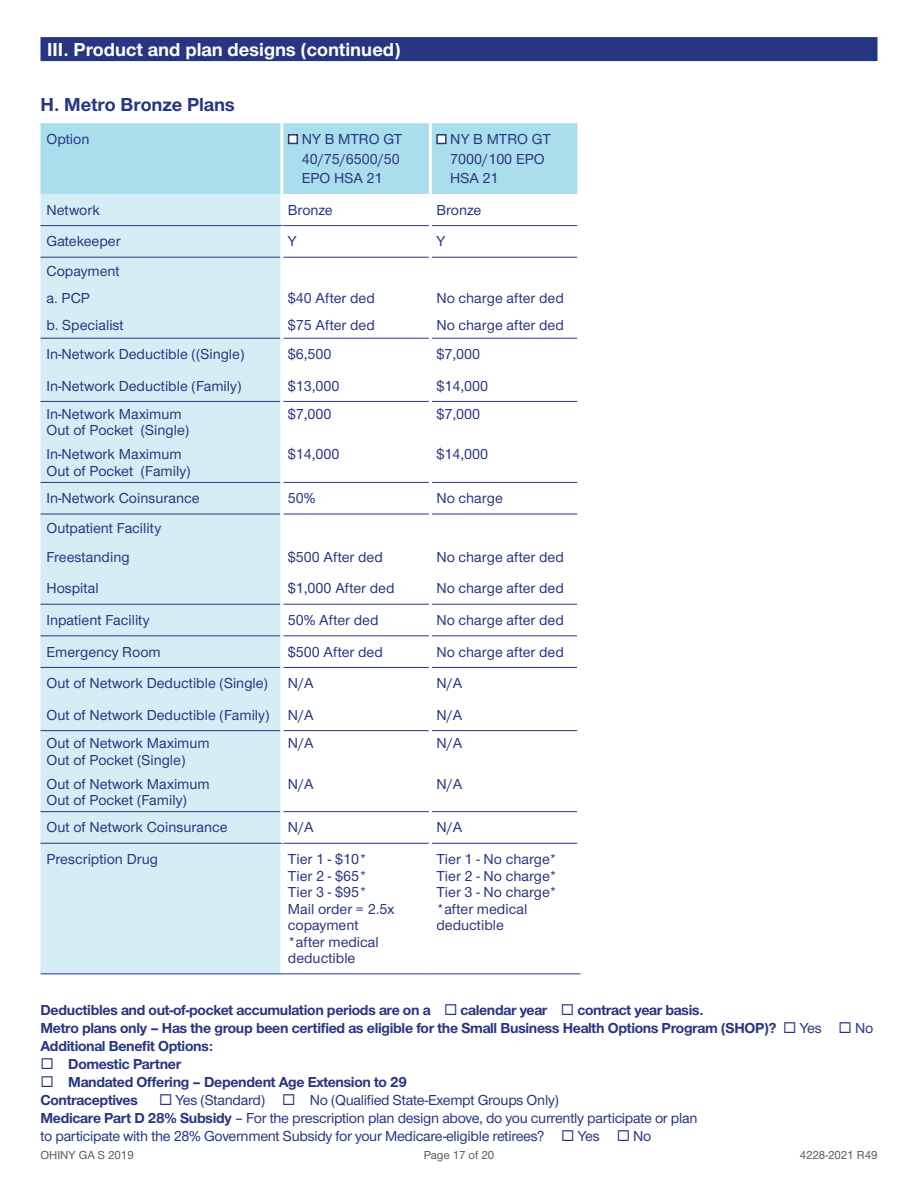
<style>
.page{position:relative;width:918px;height:1188px;background:#fff}
.page>*{position:absolute;margin:0;border:0;box-sizing:border-box;transform-origin:0 0}
.t1{font:700 19.5px "UHC Sans";color:#fff}
.t2{font:700 19.5px "UHC Sans";color:#283582}
.t3{font:500 15px/16.5px "UHC Sans";color:#283582}
.t4{font:700 15px/18px "UHC Sans";letter-spacing:-.02em;color:#283582}
.t5{font:500 15px/18px "UHC Sans";letter-spacing:-.02em;color:#283582}
.t6{font:500 12px "UHC Sans";color:#57585a}
.s1{font-weight:500}
.s2{font-weight:700}
</style>
<div class="page">
<div style="left:40px;top:37px;width:838px;height:24px;background:#283582"></div>
<div style="left:40px;top:123px;width:537px;height:71px;background:#aadeed"></div>
<div style="left:40px;top:194px;width:240px;height:779px;background:#d5eef5"></div>
<hr style="left:282px;top:225px;width:147px;height:1px;background:#283582">
<hr style="left:432px;top:225px;width:145px;height:1px;background:#283582">
<hr style="left:40px;top:257px;width:240px;height:1px;background:#283582">
<hr style="left:283px;top:257px;width:146px;height:1px;background:#283582">
<hr style="left:432px;top:257px;width:145px;height:1px;background:#283582">
<hr style="left:40px;top:338px;width:240px;height:1px;background:#283582">
<hr style="left:283px;top:338px;width:146px;height:1px;background:#283582">
<hr style="left:432px;top:338px;width:145px;height:1px;background:#283582">
<hr style="left:40px;top:401px;width:240px;height:1px;background:#283582">
<hr style="left:283px;top:401px;width:146px;height:1px;background:#283582">
<hr style="left:432px;top:401px;width:145px;height:1px;background:#283582">
<hr style="left:40px;top:482px;width:240px;height:1px;background:#283582">
<hr style="left:283px;top:482px;width:146px;height:1px;background:#283582">
<hr style="left:432px;top:482px;width:145px;height:1px;background:#283582">
<hr style="left:40px;top:514px;width:240px;height:1px;background:#283582">
<hr style="left:283px;top:514px;width:146px;height:1px;background:#283582">
<hr style="left:432px;top:514px;width:145px;height:1px;background:#283582">
<hr style="left:40px;top:604px;width:240px;height:1px;background:#283582">
<hr style="left:283px;top:604px;width:146px;height:1px;background:#283582">
<hr style="left:432px;top:604px;width:145px;height:1px;background:#283582">
<hr style="left:40px;top:636px;width:240px;height:1px;background:#283582">
<hr style="left:283px;top:636px;width:146px;height:1px;background:#283582">
<hr style="left:432px;top:636px;width:145px;height:1px;background:#283582">
<hr style="left:40px;top:667px;width:240px;height:1px;background:#283582">
<hr style="left:283px;top:667px;width:146px;height:1px;background:#283582">
<hr style="left:432px;top:667px;width:145px;height:1px;background:#283582">
<hr style="left:40px;top:730px;width:240px;height:1px;background:#283582">
<hr style="left:283px;top:730px;width:146px;height:1px;background:#283582">
<hr style="left:432px;top:730px;width:145px;height:1px;background:#283582">
<hr style="left:40px;top:811px;width:240px;height:1px;background:#283582">
<hr style="left:283px;top:811px;width:146px;height:1px;background:#283582">
<hr style="left:432px;top:811px;width:145px;height:1px;background:#283582">
<hr style="left:282px;top:843px;width:147px;height:1px;background:#283582">
<hr style="left:432px;top:843px;width:145px;height:1px;background:#283582">
<hr style="left:280px;top:123px;width:3px;height:71px;background:#fff">
<hr style="left:429px;top:123px;width:3px;height:71px;background:#fff">
<hr style="left:280px;top:843px;width:3px;height:130px;background:#fff">
<hr style="left:40px;top:225px;width:242px;height:1px;background:#283582">
<hr style="left:40px;top:843px;width:242px;height:1px;background:#283582">
<hr style="left:40px;top:973px;width:242px;height:1px;background:#283582">
<hr style="left:282px;top:973px;width:148px;height:1px;background:#283582">
<hr style="left:430px;top:973px;width:150px;height:1px;background:#283582">
<div style="left:288px;top:134px;width:10px;height:10px;background:#fff;border:2px solid #283582"></div>
<div style="left:436px;top:134px;width:11px;height:10px;background:#fff;border:2px solid #283582"></div>
<h1 class="t1" style="left:47px;top:36px;width:355px">III. Product and plan designs (continued)</h1>
<h1 class="t2" style="left:41px;top:92px;width:196px">H. Metro Bronze Plans</h1>
<p class="t3" style="left:46px;top:130px;width:44px">Option</p>
<p class="t3" style="left:302px;top:129px;width:102px;line-height:19.5px">NY B MTRO GT<br>40/75/6500/50<br>EPO HSA 21</p>
<p class="t3" style="left:450px;top:129px;width:102px;line-height:19.5px">NY B MTRO GT<br>7000/100 EPO<br>HSA 21</p>
<p class="t3" style="left:47px;top:201px;width:55px">Network</p>
<p class="t3" style="left:288px;top:201px;width:46px">Bronze</p>
<p class="t3" style="left:436px;top:201px;width:46px">Bronze</p>
<p class="t3" style="left:47px;top:233px;width:76px">Gatekeeper</p>
<p class="t3" style="left:288px;top:233px;width:10px">Y</p>
<p class="t3" style="left:436px;top:233px;width:10px">Y</p>
<p class="t3" style="left:47px;top:257px;width:75px;line-height:26.8px">Copayment a. PCP</p>
<p class="t3" style="left:288px;top:289px;width:89px">$40 After ded</p>
<p class="t3" style="left:436px;top:289px;width:129px">No charge after ded</p>
<p class="t3" style="left:47px;top:316px;width:79px">b. Specialist</p>
<p class="t3" style="left:288px;top:316px;width:89px">$75 After ded</p>
<p class="t3" style="left:436px;top:316px;width:129px">No charge after ded</p>
<p class="t3" style="left:47px;top:345px;width:199px">In-Network Deductible ((Single)</p>
<p class="t3" style="left:288px;top:345px;width:45px">$6,500</p>
<p class="t3" style="left:436px;top:345px;width:45px">$7,000</p>
<p class="t3" style="left:47px;top:377px;width:196px">In-Network Deductible (Family)</p>
<p class="t3" style="left:288px;top:377px;width:53px">$13,000</p>
<p class="t3" style="left:436px;top:377px;width:53px">$14,000</p>
<p class="t3" style="left:47px;top:405px;width:144px">In-Network Maximum<br>Out of Pocket (Single)</p>
<p class="t3" style="left:288px;top:405px;width:45px">$7,000</p>
<p class="t3" style="left:436px;top:405px;width:45px">$7,000</p>
<p class="t3" style="left:47px;top:446px;width:146px">In-Network Maximum<br>Out of Pocket (Family)</p>
<p class="t3" style="left:288px;top:446px;width:53px">$14,000</p>
<p class="t3" style="left:436px;top:446px;width:53px">$14,000</p>
<p class="t3" style="left:47px;top:489px;width:155px">In-Network Coinsurance</p>
<p class="t3" style="left:288px;top:489px;width:29px">50%</p>
<p class="t3" style="left:436px;top:489px;width:68px">No charge</p>
<p class="t3" style="left:47px;top:512px;width:116px;line-height:29.2px">Outpatient Facility<br>Freestanding</p>
<p class="t3" style="left:288px;top:548px;width:97px">$500 After ded</p>
<p class="t3" style="left:436px;top:548px;width:129px">No charge after ded</p>
<p class="t3" style="left:47px;top:579px;width:54px">Hospital</p>
<p class="t3" style="left:288px;top:579px;width:108px">$1,000 After ded</p>
<p class="t3" style="left:436px;top:579px;width:129px">No charge after ded</p>
<p class="t3" style="left:47px;top:611px;width:105px">Inpatient Facility</p>
<p class="t3" style="left:288px;top:611px;width:92px">50% After ded</p>
<p class="t3" style="left:436px;top:611px;width:129px">No charge after ded</p>
<p class="t3" style="left:47px;top:643px;width:116px">Emergency Room</p>
<p class="t3" style="left:288px;top:643px;width:97px">$500 After ded</p>
<p class="t3" style="left:436px;top:643px;width:129px">No charge after ded</p>
<p class="t3" style="left:47px;top:674px;width:223px">Out of Network Deductible (Single)</p>
<p class="t3" style="left:288px;top:674px;width:27px">N/A</p>
<p class="t3" style="left:436px;top:674px;width:27px">N/A</p>
<p class="t3" style="left:47px;top:706px;width:269px">Out of Network Deductible (Family) N/A</p>
<p class="t3" style="left:436px;top:706px;width:27px">N/A</p>
<p class="t3" style="left:47px;top:734px;width:165px">Out of Network Maximum<br>Out of Pocket (Single)</p>
<p class="t3" style="left:288px;top:734px;width:27px">N/A</p>
<p class="t3" style="left:436px;top:734px;width:27px">N/A</p>
<p class="t3" style="left:47px;top:775px;width:165px">Out of Network Maximum<br>Out of Pocket (Family)</p>
<p class="t3" style="left:288px;top:775px;width:27px">N/A</p>
<p class="t3" style="left:436px;top:775px;width:27px">N/A</p>
<p class="t3" style="left:47px;top:819px;width:183px">Out of Network Coinsurance</p>
<p class="t3" style="left:288px;top:819px;width:27px">N/A</p>
<p class="t3" style="left:436px;top:819px;width:27px">N/A</p>
<p class="t3" style="left:47px;top:850px;width:113px">Prescription Drug</p>
<p class="t3" style="left:288px;top:850px;width:108px">Tier 1 - $10*<br>Tier 2 - $65*<br>Tier 3 - $95*<br>Mail order = 2.5x copayment *after medical deductible</p>
<p class="t3" style="left:436px;top:850px;width:122px">Tier 1 - No charge*<br>Tier 2 - No charge*<br>Tier 3 - No charge* *after medical deductible</p>
<p class="t4" style="left:41px;top:1000px;width:834px">Deductibles and out-of-pocket accumulation periods are on a ◻ calendar year ◻ contract year basis.<br>Metro plans only – Has the group been certified as eligible for the Small Business Health Options Program (SHOP)? ◻ <span class="s1">Yes</span> ◻ <span class="s1">No<br></span>Additional Benefit Options:</p>
<p class="t4" style="left:41px;top:1054px;width:142px">◻ Domestic Partner</p>
<p class="t4" style="left:41px;top:1072px;width:368px">◻ Mandated Offering – Dependent Age Extension to 29<br>Contraceptives</p>
<p class="t5" style="left:41px;top:1090px;width:658px;text-indent:119px">◻ Yes (Standard) ◻ No (Qualified State-Exempt Groups Only)<br><span class="s2">Medicare Part D 28% Subsidy</span> – For the prescription plan design above, do you currently participate or plan to participate with the 28% Government Subsidy for your Medicare-eligible retirees? ◻ Yes ◻ No</p>
<p class="t6" style="left:40px;top:1147px;width:95px">OHINY GA S 2019</p>
<p class="t6" style="left:424px;top:1147px;width:72px">Page 17 of 20</p>
<p class="t6" style="left:800px;top:1147px;width:79px">4228-2021 R49</p>
</div>
